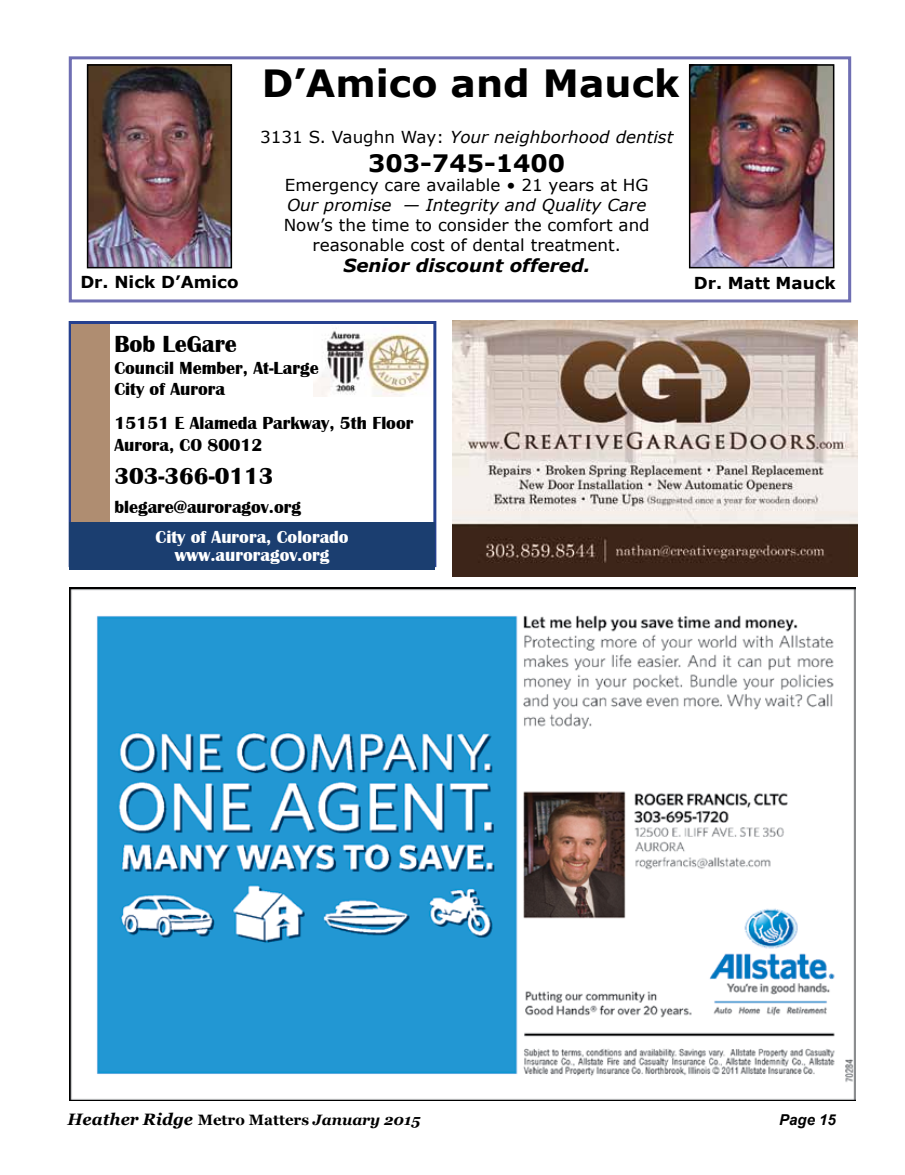
<style>
.page{position:relative;width:905px;height:1175px;background:#fff}
.page>*{position:absolute;margin:0;border:0;box-sizing:border-box;transform-origin:0 0}
.t1{font:700 37.5px "Verdana";color:#000}
.t2{font:700 24px "Britannic";color:#000}
.t3{font:700 24px "Verdana";color:#000}
.t4{font:700 18px/21.6px "Britannic";color:#000}
.t5{font:700 18px/18px "Britannic";color:#fff;text-align:center}
.t6{font:italic 700 18px "Verdana";color:#000}
.t7{font:16.5px/19.8px "Verdana";color:#000;text-align:center}
.t8{font:italic 16.5px "Verdana";color:#000}
.t9{font:italic 700 16.5px "Georgia";color:#000}
.t10{font:700 16.5px "Verdana";color:#000}
.t11{font:italic 700 15px "Arial";color:#000}
.s1{font-style:normal}
.s2{font-style:normal;font-size:15px}
.s3{font-size:15px}
</style>
<div class="page">
<img style="left:70px;top:587px;width:785px;height:513px">
<div style="left:69px;top:56px;width:782px;height:246px;border:3px solid #6f6fb3"></div>
<img style="left:692px;top:67px;width:139px;height:198px">
<div style="left:689px;top:64px;width:145px;height:204px;border:2px solid #000"></div>
<img style="left:90px;top:67px;width:139px;height:198px">
<div style="left:87px;top:64px;width:145px;height:204px;border:2px solid #000"></div>
<img style="left:452px;top:321px;width:405px;height:255px">
<div style="left:69px;top:321px;width:367px;height:246px;border:3px solid #25408f"></div>
<img style="left:313px;top:328px;width:117px;height:69px">
<div style="left:72px;top:324px;width:38px;height:199px;background:#af8d71"></div>
<div style="left:69px;top:523px;width:366px;height:47px;background:#1b3e70"></div>
<h1 class="t1" style="left:262px;top:57px;width:419px">D’Amico and Mauck</h1>
<p class="t8" style="left:260px;top:125px;width:414px"><span class="s1">3131 S. Vaughn Way:</span> Your neighborhood dentist</p>
<h2 class="t3" style="left:368px;top:146px;width:198px">303-745-1400</h2>
<p class="t7" style="left:285px;top:175px;width:365px">Emergency care available • 21 years at HG</p>
<p class="t8" style="left:287px;top:194px;width:361px">Our promise — Integrity and Quality Care</p>
<p class="t7" style="left:284px;top:215px;width:367px">Now’s the time to consider the comfort and reasonable cost of dental treatment.</p>
<p class="t6" style="left:343px;top:253px;width:248px">Senior discount offered.</p>
<p class="t10" style="left:80px;top:270px;width:160px">Dr. Nick D’Amico</p>
<p class="t10" style="left:693px;top:271px;width:143px">Dr. Matt Mauck</p>
<h2 class="t2" style="left:114px;top:331px;width:124px">Bob LeGare</h2>
<p class="t4" style="left:114px;top:357px;width:206px">Council Member, At-Large<br>City of Aurora</p>
<p class="t4" style="left:114px;top:412px;width:300px">15151 E Alameda Parkway, 5th Floor<br>Aurora, CO 80012</p>
<h2 class="t2" style="left:114px;top:462px;width:160px">303-366-0113</h2>
<p class="t4" style="left:114px;top:496px;width:188px">blegare@auroragov.org</p>
<p class="t5" style="left:156px;top:527px;width:195px">City of Aurora, Colorado www.auroragov.org</p>
<p class="t9" style="left:68px;top:1109px;width:354px">Heather Ridge <span class="s2">Metro Matters</span> <span class="s3">January 2015</span></p>
<p class="t11" style="left:779px;top:1110px;width:58px">Page 15</p>
</div>
